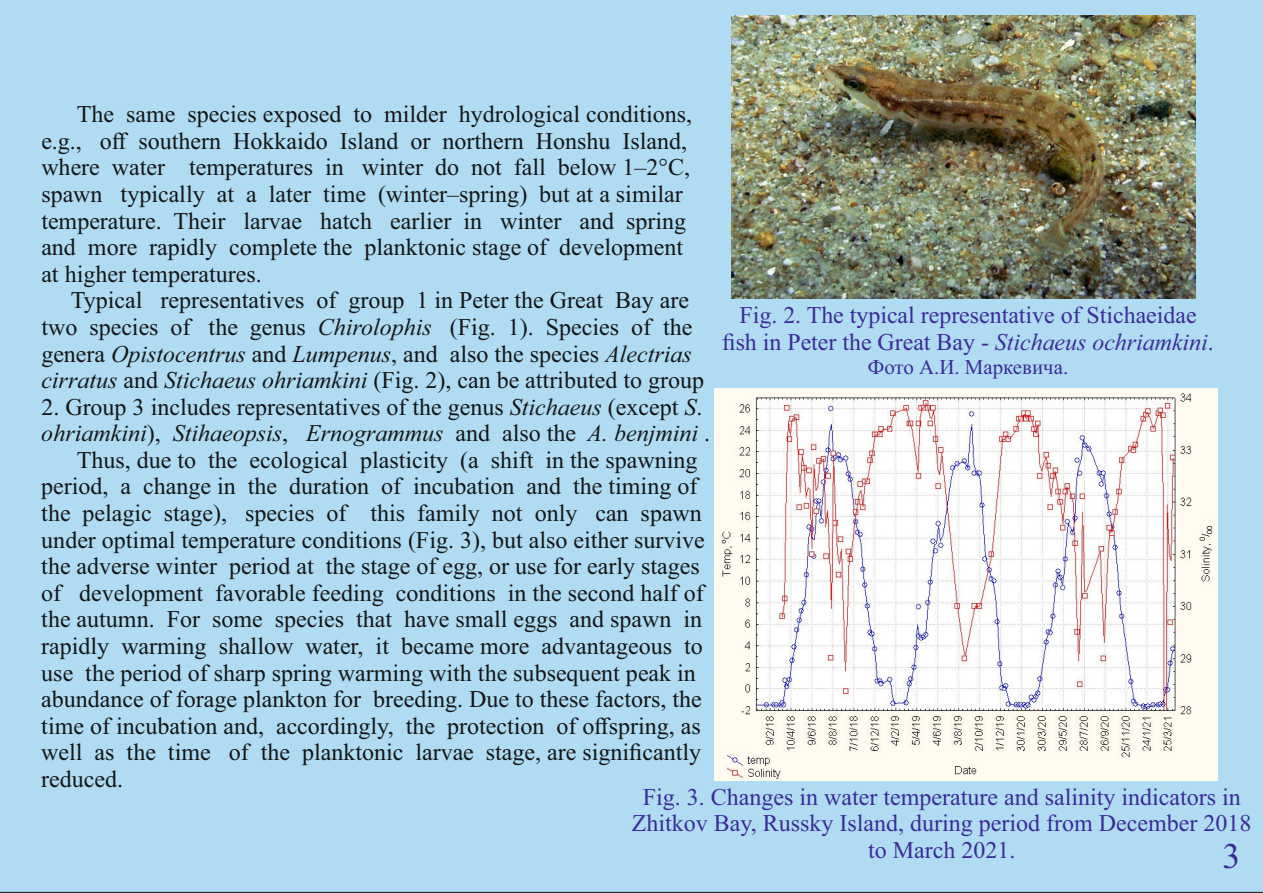
<style>
.page{position:relative;width:1263px;height:893px;background:#afdcf2}
.page>*{position:absolute;margin:0;border:0;box-sizing:border-box;transform-origin:0 0}
.t1{font:36px "Times New Roman";color:#3c2b99}
.t2{font:24px/26.5px "Times New Roman";color:#151616}
.t3{font:24px/26.5px "Times New Roman";color:#3c2b99;text-align:center}
.t4{font:italic 24px "Times New Roman";color:#151616}
.t5{font:21px "Times New Roman";color:#3c2b99}
.s1{font-style:italic}
.s2{font-style:normal}
</style>
<div class="page">
<img style="left:714px;top:388px;width:503px;height:392px">
<img style="left:731px;top:16px;width:465px;height:282px">
<p class="t2" style="left:41px;top:103px;width:652px;text-indent:36px">The same species exposed to milder hydrological conditions, e.g., off southern Hokkaido Island or northern Honshu Island, where water temperatures in winter do not fall below 1–2°C, spawn typically at a later time (winter–spring) but at a similar temperature. Their larvae hatch earlier in winter and spring and more rapidly complete the planktonic stage of development at higher temperatures.</p>
<p class="t2" style="left:41px;top:289px;width:664px;text-indent:30px">Typical representatives of group 1 in Peter the Great Bay are two species of the genus <span class="s1">Chirolophis</span> (Fig. 1). Species of the genera <span class="s1">Opistocentrus</span> and <span class="s1">Lumpenus</span>, and also the species <span class="s1">Alectrias cirratus</span> and <span class="s1">Stichaeus ohriamkini</span> (Fig. 2), can be attributed to group</p>
<p class="t2" style="left:41px;top:396px;width:663px">2. Group 3 includes representatives of the genus <span class="s1">Stichaeus</span> (except <span class="s1">S</span>.</p>
<p class="t4" style="left:41px;top:425px;width:670px">ohriamkini<span class="s2">),</span> Stihaeopsis<span class="s2">,</span> Ernogrammus <span class="s2">and also the</span> A. benjmini <span class="s2">.</span></p>
<p class="t2" style="left:77px;top:449px;width:622px">Thus, due to the ecological plasticity (a shift in the spawning</p>
<p class="t2" style="left:41px;top:475px;width:657px">period, a change in the duration of incubation and the timing of</p>
<p class="t2" style="left:41px;top:502px;width:662px">the pelagic stage), species of this family not only can spawn</p>
<p class="t2" style="left:41px;top:529px;width:665px">under optimal temperature conditions (Fig. 3), but also either survive</p>
<p class="t2" style="left:41px;top:555px;width:660px">the adverse winter period at the stage of egg, or use for early stages</p>
<p class="t2" style="left:41px;top:582px;width:664px">of development favorable feeding conditions in the second half of</p>
<p class="t2" style="left:41px;top:608px;width:662px">the autumn. For some species that have small eggs and spawn in</p>
<p class="t2" style="left:41px;top:635px;width:663px">rapidly warming shallow water, it became more advantageous to</p>
<p class="t2" style="left:41px;top:661px;width:656px">use the period of sharp spring warming with the subsequent peak in</p>
<p class="t2" style="left:41px;top:688px;width:662px">abundance of forage plankton for breeding. Due to these factors, the</p>
<p class="t2" style="left:41px;top:715px;width:661px">time of incubation and, accordingly, the protection of offspring, as</p>
<p class="t2" style="left:41px;top:741px;width:661px">well as the time of the planktonic larvae stage, are significantly</p>
<p class="t2" style="left:41px;top:768px;width:83px">reduced.</p>
<p class="t3" style="left:722px;top:304px;width:493px">Fig. 2. The typical representative of Stichaeidae fish in Peter the Great Bay - <span class="s1">Stichaeus ochriamkini</span>.</p>
<p class="t5" style="left:868px;top:359px;width:202px">Фото А.И. Маркевича.</p>
<p class="t3" style="left:632px;top:786px;width:621px">Fig. 3. Changes in water temperature and salinity indicators in<br>Zhitkov Bay, Russky Island, during period from December 2018 to March 2021.</p>
<h1 class="t1" style="left:1222px;top:843px;width:19px">3</h1>
</div>
